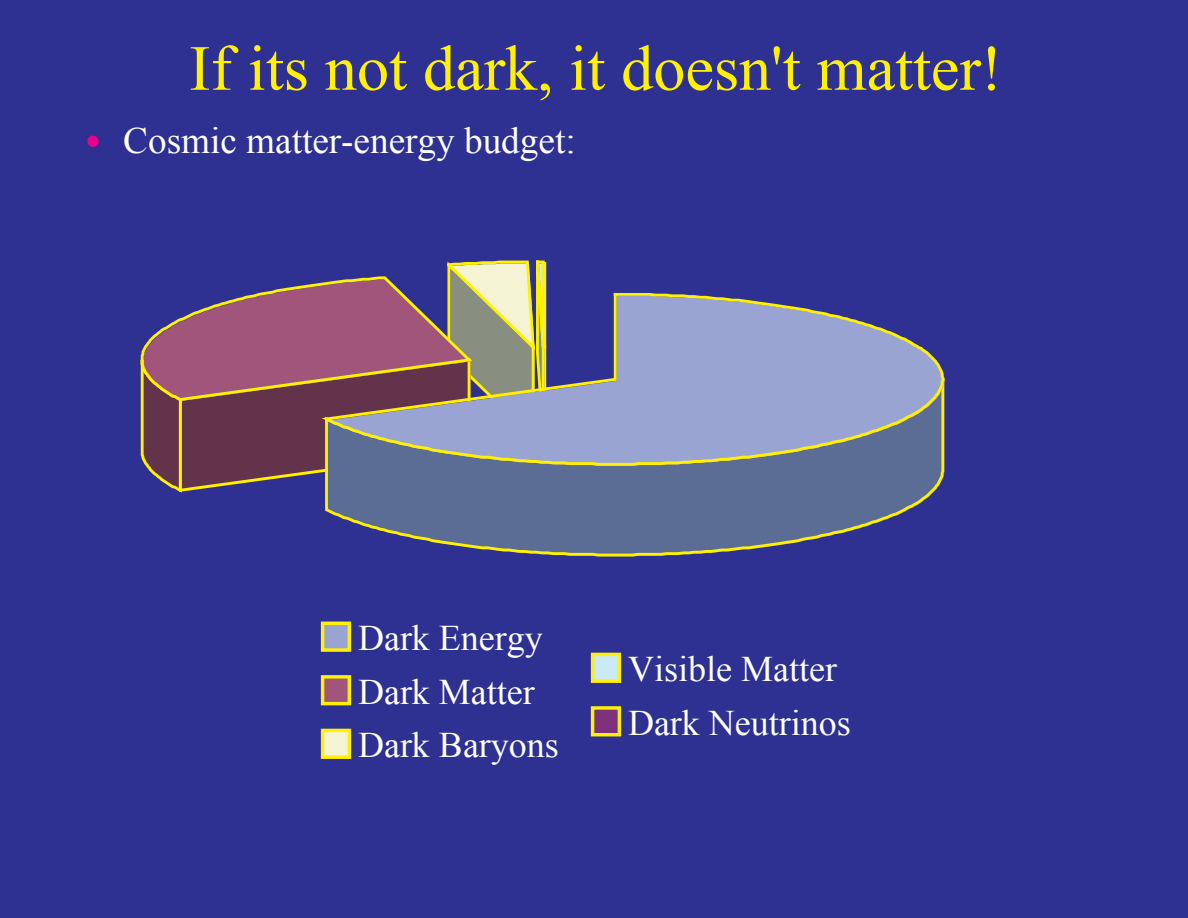
<style>
.page{position:relative;width:1188px;height:918px;background:#2e3092}
.page>*{position:absolute;margin:0;border:0;box-sizing:border-box;transform-origin:0 0}
.t1{font:64.2px "Times New Roman";color:#fff101}
.t2{font:37.2px "Times New Roman";color:#fff}
.t3{font:36px/53.6px "Times New Roman";color:#fff}
.s1{font-size:45px;color:#ed028c}
</style>
<div class="page">
<svg style="left:140px;top:260px;width:406px;height:233px"></svg>
<svg style="left:323px;top:467px;width:622px;height:90px"></svg>
<svg style="left:317px;top:292px;width:628px;height:175px;background:#8a87a4"></svg>
<div style="left:323px;top:624px;width:26px;height:25px;background:#9aa4d2"></div>
<div style="left:321px;top:622px;width:30px;height:30px;border:3px solid #fff101"></div>
<div style="left:323px;top:678px;width:26px;height:25px;background:#a1557a"></div>
<div style="left:321px;top:675px;width:30px;height:30px;border:3px solid #fff101"></div>
<div style="left:323px;top:731px;width:26px;height:25px;background:#f4f4d5"></div>
<div style="left:321px;top:729px;width:30px;height:30px;border:3px solid #fff101"></div>
<div style="left:593px;top:655px;width:26px;height:25px;background:#caeaf5"></div>
<div style="left:591px;top:653px;width:30px;height:30px;border:3px solid #fff101"></div>
<div style="left:593px;top:709px;width:26px;height:25px;background:#7d317c"></div>
<div style="left:591px;top:706px;width:30px;height:30px;border:3px solid #fff101"></div>
<h1 class="t1" style="left:189px;top:31px;width:815px">If its not dark, it doesn't matter!</h1>
<p class="t2" style="left:85px;top:119px;width:492px"><span class="s1">•</span> Cosmic matter-energy budget:</p>
<p class="t3" style="left:358px;top:611px;width:202px">Dark Energy<br>Dark Matter<br>Dark Baryons</p>
<p class="t3" style="left:628px;top:642px;width:224px">Visible Matter<br>Dark Neutrinos</p>
</div>
